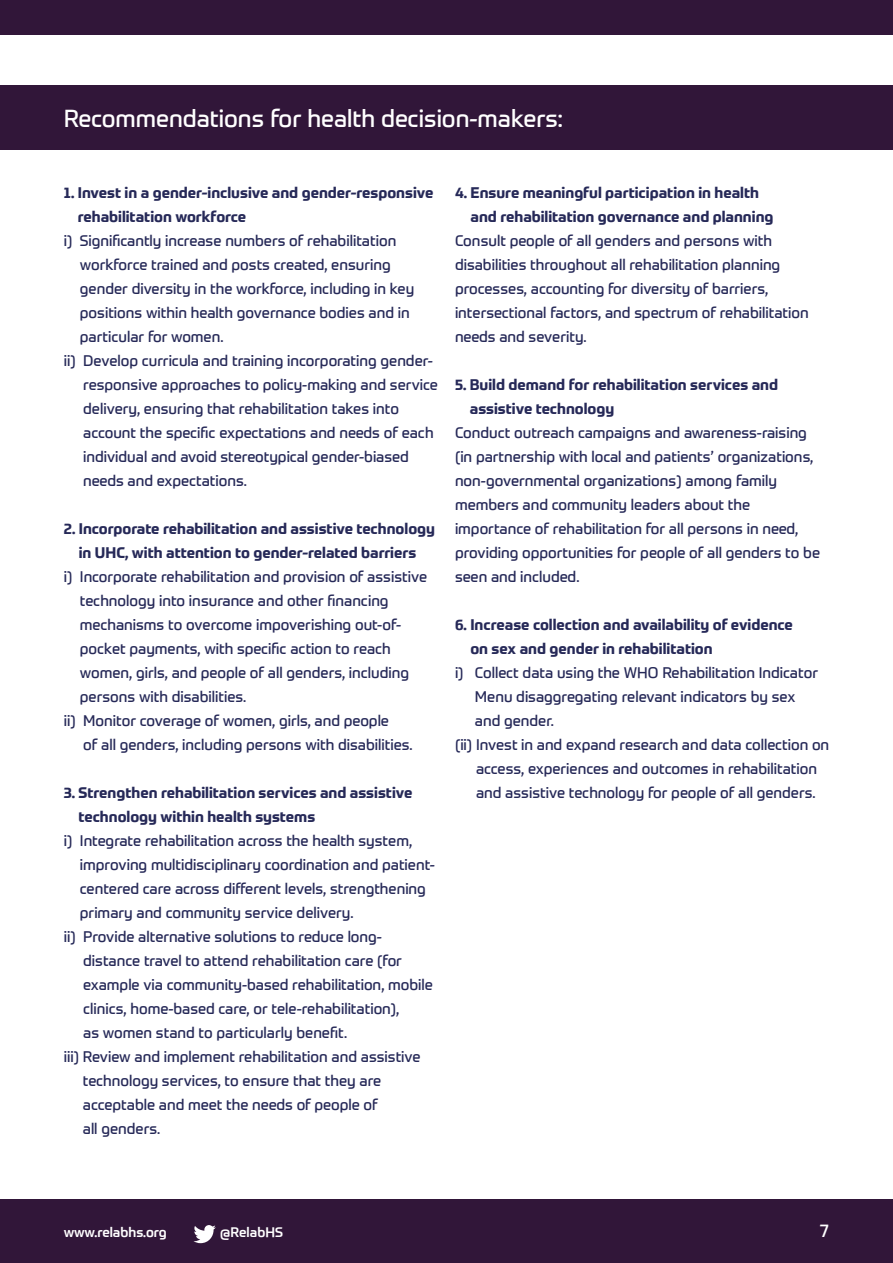
<style>
.page{position:relative;width:893px;height:1263px;background:#fff}
.page>*{position:absolute;margin:0;border:0;box-sizing:border-box;transform-origin:0 0}
.t1{font:24px "Prometo";color:#fff}
.Folio{font:18px "Prometo";color:#fff}
.P2{font:15px/24px "Prometo";color:#262958}
.H7{font:700 15px/24px "Prometo";color:#262958}
.t2{font:500 13.5px "Prometo";color:#fff}
</style>
<div class="page">
<div style="left:0;top:1199px;width:893px;height:64px;background:#311639"></div>
<div style="left:0;top:0;width:893px;height:34px;background:#311639"></div>
<div style="left:0;top:85px;width:893px;height:65px;background:#311639"></div>
<svg style="left:193px;top:1225px;width:23px;height:18px"></svg>
<h3 class="t1" style="left:64px;top:104px;width:501px">Recommendations for health decision-makers:</h3>
<p class="H7" style="left:78px;top:181px;width:357px;text-indent:-14px">1. Invest in a gender-inclusive and gender-responsive rehabilitation workforce</p>
<p class="P2" style="left:80px;top:229px;width:336px;text-indent:-16px">i) Significantly increase numbers of rehabilitation workforce trained and posts created, ensuring gender diversity in the workforce, including in key positions within health governance bodies and in particular for women.</p>
<p class="P2" style="left:83px;top:349px;width:356px;text-indent:-19px">ii) Develop curricula and training incorporating gender&shy;responsive approaches to policy-making and service delivery, ensuring that rehabilitation takes into account the specific expectations and needs of each individual and avoid stereotypical gender-biased needs and expectations.</p>
<p class="H7" style="left:64px;top:517px;width:373px;text-align:center">2. Incorporate rehabilitation and assistive technology in UHC, with attention to gender-related barriers</p>
<p class="P2" style="left:80px;top:565px;width:349px;text-indent:-16px">i) Incorporate rehabilitation and provision of assistive technology into insurance and other financing mechanisms to overcome impoverishing out-of&shy;pocket payments, with specific action to reach women, girls, and people of all genders, including persons with disabilities.</p>
<p class="P2" style="left:83px;top:709px;width:331px;text-indent:-19px">ii) Monitor coverage of women, girls, and people<br>of all genders, including persons with disabilities.</p>
<p class="H7" style="left:79px;top:781px;width:335px;text-indent:-15px">3. Strengthen rehabilitation services and assistive technology within health systems</p>
<p class="P2" style="left:80px;top:829px;width:356px;text-indent:-16px">i) Integrate rehabilitation across the health system, improving multidisciplinary coordination and patient&shy;centered care across different levels, strengthening primary and community service delivery.</p>
<p class="P2" style="left:83px;top:925px;width:351px;text-indent:-19px">ii) Provide alternative solutions to reduce long&shy;distance travel to attend rehabilitation care (for example via community-based rehabilitation, mobile clinics, home-based care, or tele-rehabilitation),<br>as women stand to particularly benefit.</p>
<p class="P2" style="left:83px;top:1045px;width:339px;text-indent:-19px">iii) Review and implement rehabilitation and assistive technology services, to ensure that they are acceptable and meet the needs of people of<br>all genders.</p>
<p class="H7" style="left:471px;top:181px;width:304px;text-indent:-16px">4. Ensure meaningful participation in health and rehabilitation governance and planning</p>
<p class="P2" style="left:455px;top:229px;width:355px">Consult people of all genders and persons with disabilities throughout all rehabilitation planning processes, accounting for diversity of barriers, intersectional factors, and spectrum of rehabilitation needs and severity.</p>
<p class="H7" style="left:470px;top:373px;width:310px;text-indent:-15px">5. Build demand for rehabilitation services and assistive technology</p>
<p class="P2" style="left:455px;top:421px;width:367px">Conduct outreach campaigns and awareness-raising (in partnership with local and patients’ organizations, non-governmental organizations) among family members and community leaders about the importance of rehabilitation for all persons in need, providing opportunities for people of all genders to be seen and included.</p>
<p class="H7" style="left:470px;top:613px;width:324px;text-indent:-15px">6. Increase collection and availability of evidence on sex and gender in rehabilitation</p>
<p class="P2" style="left:475px;top:661px;width:345px;text-indent:-20px">i) Collect data using the WHO Rehabilitation Indicator<br>Menu disaggregating relevant indicators by sex and gender.</p>
<p class="P2" style="left:455px;top:733px;width:376px;text-align:center">(ii) Invest in and expand research and data collection on access, experiences and outcomes in rehabilitation<br>and assistive technology for people of all genders.</p>
<p class="t2" style="left:64px;top:1223px;width:105px">www.relabhs.org</p>
<p class="t2" style="left:220px;top:1223px;width:64px">@RelabHS</p>
<p class="Folio" style="left:820px;top:1219px;width:11px">7</p>
</div>
